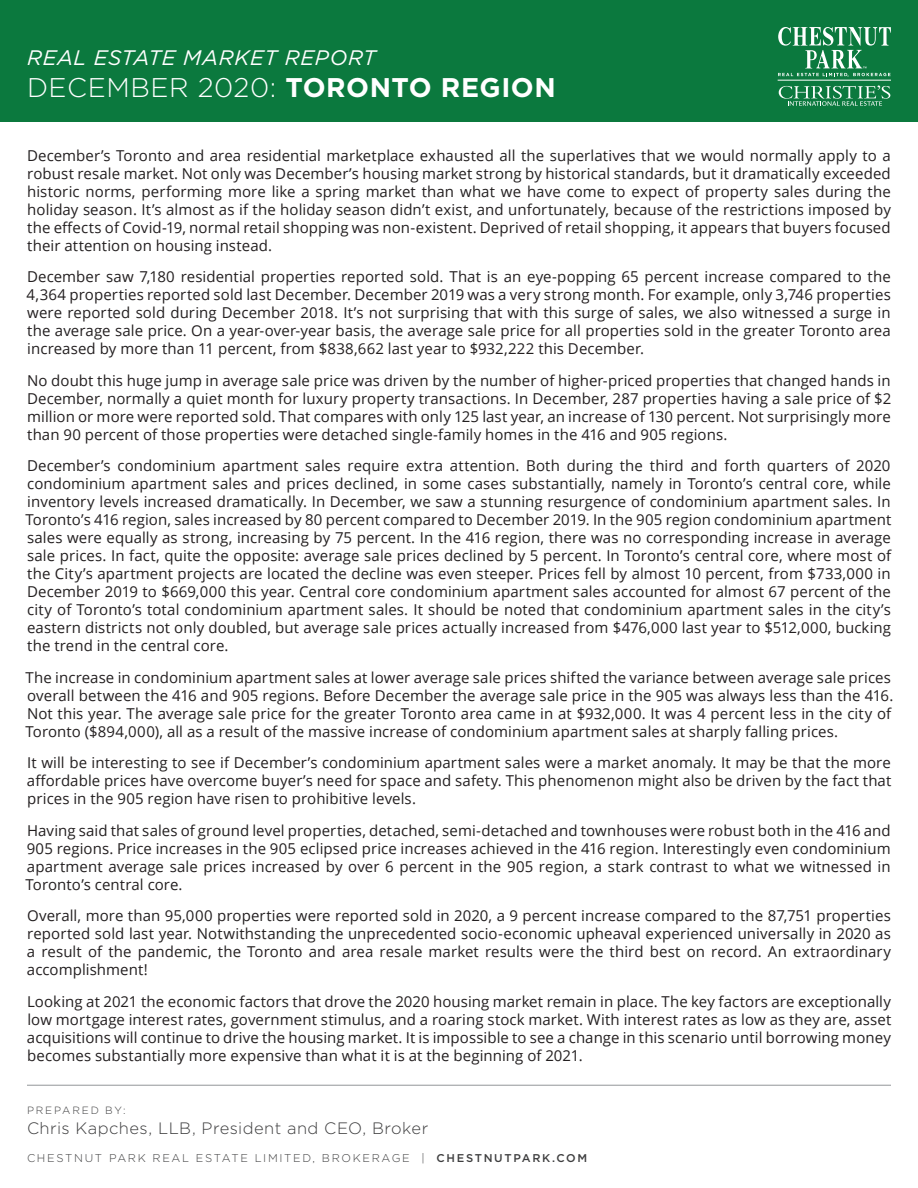
<style>
.page{position:relative;width:918px;height:1188px;background:#fff}
.page>*{position:absolute;margin:0;border:0;box-sizing:border-box;transform-origin:0 0}
.t1{font:300 27px "Gotham";letter-spacing:.02em;color:#fff}
.t2{font:italic 21px "Gotham";letter-spacing:.03em;color:#fff}
.body_copy{font:300 16.5px "Gotham";letter-spacing:.03em;color:#3e3e3f}
.body_copy-2{font:15px/18px "Open Sans";letter-spacing:.005em;color:#231f20;text-align:justify}
.t3{font:300 11.25px "Gotham";letter-spacing:.15em;color:#3e3e3f}
.body_copy-3{font:300 10.5px "Gotham";letter-spacing:.17em;color:#3e3e3f}
.s1{font-weight:700}
.s2{font-weight:500}
</style>
<div class="page">
<div style="left:0;top:0;width:918px;height:122px;background:#0b793e"></div>
<hr style="left:27px;top:1085px;width:864px;height:1px;background:#939598">
<svg style="left:779px;top:85px;width:111px;height:21px"></svg>
<hr style="left:778px;top:80px;width:113px;height:1px;background:#fff">
<svg style="left:778px;top:27px;width:113px;height:50px"></svg>
<p class="t2" style="left:27px;top:44px;width:350px">REAL ESTATE MARKET REPORT</p>
<p class="t1" style="left:27px;top:70px;width:530px">DECEMBER 2020: <span class="s1">TORONTO REGION</span></p>
<p class="body_copy-2" style="left:27px;top:146px;width:865px">December’s Toronto and area residential marketplace exhausted all the superlatives that we would normally apply to a robust resale market. Not only was December’s housing market strong by historical standards, but it dramatically exceeded historic norms, performing more like a spring market than what we have come to expect of property sales during the holiday season. It’s almost as if the holiday season didn’t exist, and unfortunately, because of the restrictions imposed by the effects of Covid-19, normal retail shopping was non-existent. Deprived of retail shopping, it appears that buyers focused their attention on housing instead.</p>
<p class="body_copy-2" style="left:27px;top:267px;width:866px">December saw 7,180 residential properties reported sold. That is an eye-popping 65 percent increase compared to the 4,364 properties reported sold last December. December 2019 was a very strong month. For example, only 3,746 properties were reported sold during December 2018. It’s not surprising that with this surge of sales, we also witnessed a surge in the average sale price. On a year-over-year basis, the average sale price for all properties sold in the greater Toronto area increased by more than 11 percent, from $838,662 last year to $932,222 this December.</p>
<p class="body_copy-2" style="left:27px;top:371px;width:866px">No doubt this huge jump in average sale price was driven by the number of higher-priced properties that changed hands in December, normally a quiet month for luxury property transactions. In December, 287 properties having a sale price of $2 million or more were reported sold. That compares with only 125 last year, an increase of 130 percent. Not surprisingly more than 90 percent of those properties were detached single-family homes in the 416 and 905 regions.</p>
<p class="body_copy-2" style="left:26px;top:456px;width:867px">December’s condominium apartment sales require extra attention. Both during the third and forth quarters of 2020 condominium apartment sales and prices declined, in some cases substantially, namely in Toronto’s central core, while inventory levels increased dramatically. In December, we saw a stunning resurgence of condominium apartment sales. In Toronto’s 416 region, sales increased by 80 percent compared to December 2019. In the 905 region condominium apartment sales were equally as strong, increasing by 75 percent. In the 416 region, there was no corresponding increase in average sale prices. In fact, quite the opposite: average sale prices declined by 5 percent. In Toronto’s central core, where most of the City’s apartment projects are located the decline was even steeper. Prices fell by almost 10 percent, from $733,000 in December 2019 to $669,000 this year. Central core condominium apartment sales accounted for almost 67 percent of the city of Toronto’s total condominium apartment sales. It should be noted that condominium apartment sales in the city’s eastern districts not only doubled, but average sale prices actually increased from $476,000 last year to $512,000, bucking the trend in the central core.</p>
<p class="body_copy-2" style="left:26px;top:668px;width:869px;text-align:left">The increase in condominium apartment sales at lower average sale prices shifted the variance between average sale prices overall between the 416 and 905 regions. Before December the average sale price in the 905 was always less than the 416.<br>Not this year. The average sale price for the greater Toronto area came in at $932,000. It was 4 percent less in the city of Toronto ($894,000), all as a result of the massive increase of condominium apartment sales at sharply falling prices.</p>
<p class="body_copy-2" style="left:27px;top:753px;width:866px">It will be interesting to see if December’s condominium apartment sales were a market anomaly. It may be that the more affordable prices have overcome buyer’s need for space and safety. This phenomenon might also be driven by the fact that prices in the 905 region have risen to prohibitive levels.</p>
<p class="body_copy-2" style="left:26px;top:821px;width:867px">Having said that sales of ground level properties, detached, semi-detached and townhouses were robust both in the 416 and 905 regions. Price increases in the 905 eclipsed price increases achieved in the 416 region. Interestingly even condominium apartment average sale prices increased by over 6 percent in the 905 region, a stark contrast to what we witnessed in Toronto’s central core.</p>
<p class="body_copy-2" style="left:27px;top:906px;width:866px">Overall, more than 95,000 properties were reported sold in 2020, a 9 percent increase compared to the 87,751 properties reported sold last year. Notwithstanding the unprecedented socio-economic upheaval experienced universally in 2020 as a result of the pandemic, the Toronto and area resale market results were the third best on record. An extraordinary accomplishment!</p>
<p class="body_copy-2" style="left:27px;top:992px;width:866px">Looking at 2021 the economic factors that drove the 2020 housing market remain in place. The key factors are exceptionally low mortgage interest rates, government stimulus, and a roaring stock market. With interest rates as low as they are, asset acquisitions will continue to drive the housing market. It is impossible to see a change in this scenario until borrowing money becomes substantially more expensive than what it is at the beginning of 2021.</p>
<p class="body_copy-3" style="left:27px;top:1104px;width:100px">PREPARED BY:</p>
<p class="body_copy" style="left:27px;top:1118px;width:403px">Chris Kapches, LLB, President and CEO, Broker</p>
<p class="t3" style="left:27px;top:1151px;width:562px">CHESTNUT PARK REAL ESTATE LIMITED, BROKERAGE | <span class="s2">CHESTNUTPARK.COM</span></p>
</div>
